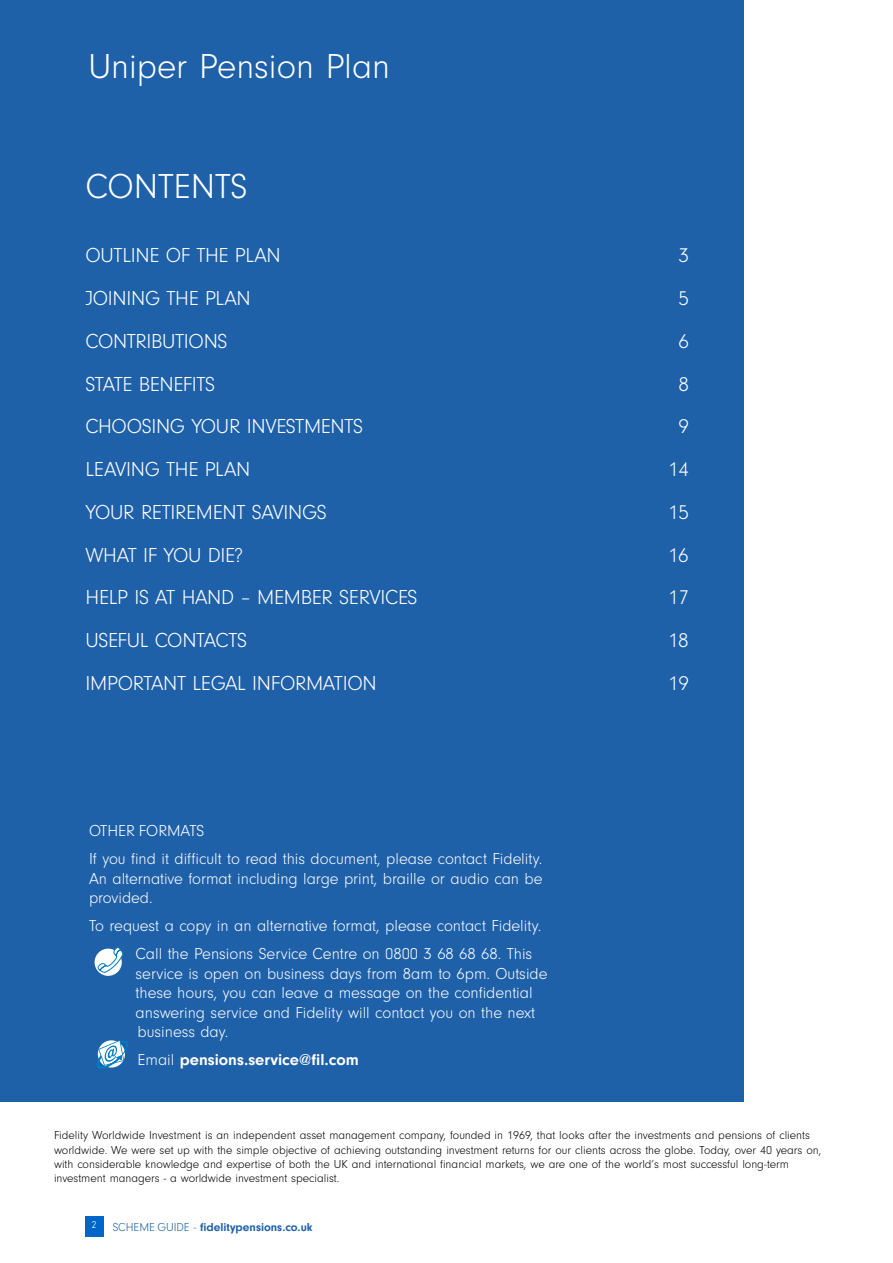
<style>
.page{position:relative;width:893px;height:1263px;background:#fff}
.page>*{position:absolute;margin:0;border:0;box-sizing:border-box;transform-origin:0 0}
.t1{font:300 36px "Neuzeit Gro";color:#fff}
.t2{font:300 21px "Neuzeit Gro";letter-spacing:-.015em;color:#fff}
.t3{font:300 16.5px/19.5px "Neuzeit Gro";color:#fff}
.t4{font:700 16.5px "Neuzeit Gro";color:#fff}
.t5{font:300 12px/14.4px "Neuzeit Gro";color:#000}
.t6{font:700 12px "Neuzeit Gro";color:#1f61a9}
.t7{font:300 10.5px "Neuzeit Gro";color:#fff}
.s1{font-weight:300}
</style>
<div class="page">
<div style="left:0;top:0;width:744px;height:1101px;background:#1f61a9"></div>
<div style="left:95px;top:949px;width:27px;height:27px;background:#fff;border-radius:50%"></div>
<svg style="left:97px;top:947px;width:26px;height:26px"></svg>
<svg style="left:96px;top:1040px;width:32px;height:29px"></svg>
<div style="left:85px;top:1216px;width:18px;height:20px;background:#0066ca"></div>
<h1 class="t1" style="left:89px;top:45px;width:303px">Uniper Pension Plan</h1>
<h1 class="t1" style="left:86px;top:165px;width:163px">CONTENTS</h1>
<h2 class="t2" style="left:86px;top:243px;width:197px">OUTLINE OF THE PLAN</h2>
<h2 class="t2" style="left:678px;top:243px;width:12px">3</h2>
<h2 class="t2" style="left:86px;top:286px;width:167px">JOINING THE PLAN</h2>
<h2 class="t2" style="left:678px;top:286px;width:12px">5</h2>
<h2 class="t2" style="left:86px;top:328px;width:144px">CONTRIBUTIONS</h2>
<h2 class="t2" style="left:678px;top:328px;width:12px">6</h2>
<h2 class="t2" style="left:86px;top:371px;width:131px">STATE BENEFITS</h2>
<h2 class="t2" style="left:678px;top:371px;width:12px">8</h2>
<h2 class="t2" style="left:86px;top:414px;width:279px">CHOOSING YOUR INVESTMENTS</h2>
<h2 class="t2" style="left:678px;top:414px;width:12px">9</h2>
<h2 class="t2" style="left:86px;top:457px;width:166px">LEAVING THE PLAN</h2>
<h2 class="t2" style="left:668px;top:457px;width:22px">14</h2>
<h2 class="t2" style="left:86px;top:499px;width:243px">YOUR RETIREMENT SAVINGS</h2>
<h2 class="t2" style="left:668px;top:499px;width:22px">15</h2>
<h2 class="t2" style="left:86px;top:542px;width:159px">WHAT IF YOU DIE?</h2>
<h2 class="t2" style="left:668px;top:542px;width:22px">16</h2>
<h2 class="t2" style="left:86px;top:585px;width:333px">HELP IS AT HAND – MEMBER SERVICES</h2>
<h2 class="t2" style="left:668px;top:585px;width:22px">17</h2>
<h2 class="t2" style="left:86px;top:628px;width:163px">USEFUL CONTACTS</h2>
<h2 class="t2" style="left:668px;top:628px;width:22px">18</h2>
<h2 class="t2" style="left:86px;top:670px;width:293px">IMPORTANT LEGAL INFORMATION</h2>
<h2 class="t2" style="left:668px;top:670px;width:22px">19</h2>
<h3 class="t3" style="left:89px;top:816px;width:455px;line-height:28px">OTHER FORMATS<br>If you find it difficult to read this document, please contact Fidelity.</h3>
<h3 class="t3" style="left:89px;top:868px;width:455px">An alternative format including large print, braille or audio can be provided.</h3>
<h3 class="t3" style="left:136px;top:911px;width:407px;line-height:28px;text-indent:-47px">To request a copy in an alternative format, please contact Fidelity.<br>Call the Pensions Service Centre on 0800 3 68 68 68. This</h3>
<h3 class="t3" style="left:136px;top:963px;width:413px">service is open on business days from 8am to 6pm. Outside these hours, you can leave a message on the confidential answering service and Fidelity will contact you on the next business day.</h3>
<h3 class="t4" style="left:138px;top:1050px;width:223px"><span class="s1">Email</span> pensions.service@fil.com</h3>
<p class="t5" style="left:54px;top:1128px;width:769px">Fidelity Worldwide Investment is an independent asset management company, founded in 1969, that looks after the investments and pensions of clients worldwide. We were set up with the simple objective of achieving outstanding investment returns for our clients across the globe. Today, over 40 years on, with considerable knowledge and expertise of both the UK and international financial markets, we are one of the world’s most successful long-term investment managers - a worldwide investment specialist.</p>
<p class="t7" style="left:92px;top:1218px;width:7px">2</p>
<p class="t6" style="left:113px;top:1220px;width:201px"><span class="s1">SCHEME GUIDE -</span> fidelitypensions.co.uk</p>
</div>
